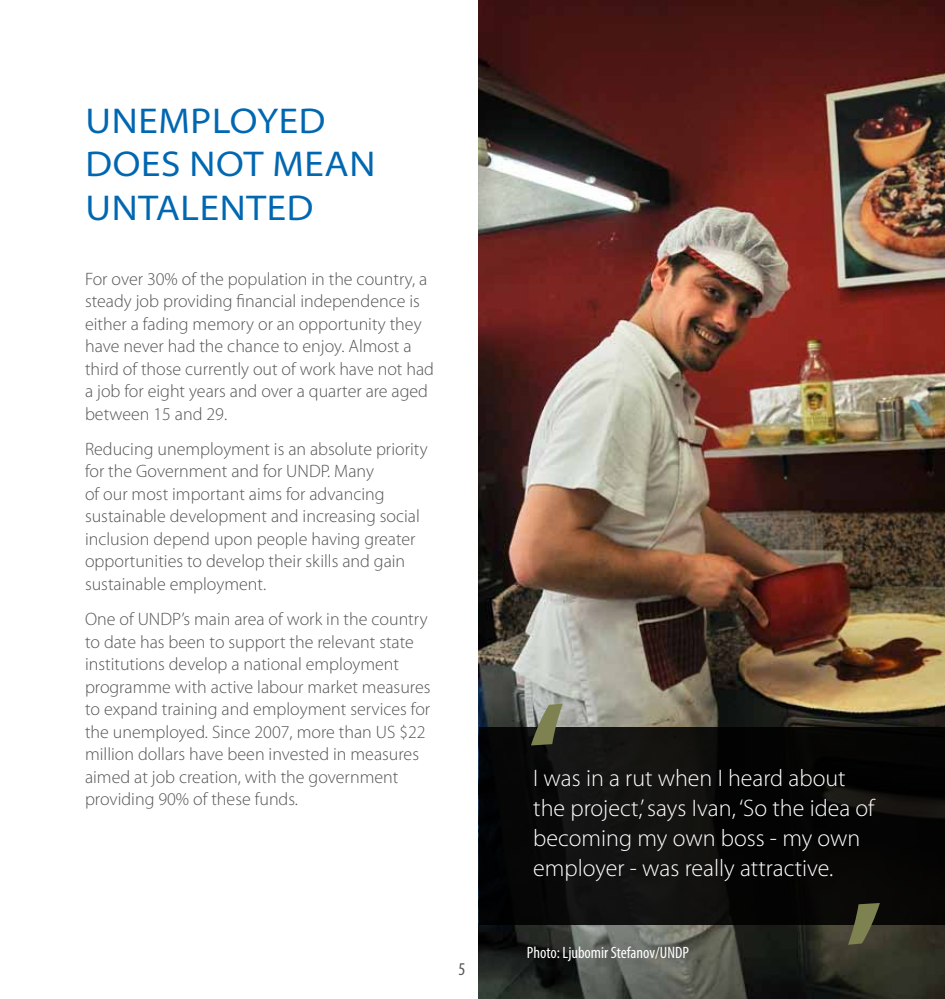
<style>
.page{position:relative;width:945px;height:999px;background:#fff}
.page>*{position:absolute;margin:0;border:0;box-sizing:border-box;transform-origin:0 0}
.t1{font:700 150px "Myriad Pro";color:#7e8250}
.t2{font:semi-expanded 36px/43.2px "Myriad Pro";letter-spacing:.02em;color:#0067b1}
.t3{font:300 24px/30px "Myriad Pro";color:#fff}
.t4{font:300 18px/22.5px "Myriad Pro";color:#545555}
.t5{font:condensed 18px "Myriad Pro";color:#545555}
.t6{font:condensed 16.5px "Myriad Pro";color:#fff}
</style>
<div class="page">
<img style="left:479px;top:0;width:466px;height:999px">
<div style="left:479px;top:728px;width:466px;height:197px;background:linear-gradient(to right,#0e0f0e,#060604)"></div>
<h2 class="t2" style="left:85px;top:100px;width:242px">UNEMPLOYED<br>DOES</h2>
<h2 class="t2" style="left:190px;top:143px;width:25px">NOT</h2>
<h2 class="t2" style="left:85px;top:143px;width:292px;text-indent:187px">MEAN<br>UNTALENTED</h2>
<p class="t4" style="left:85px;top:268px;width:351px">For over 30% of the population in the country, a steady job providing financial independence is either a fading memory or an opportunity they have never had the chance to enjoy. Almost a third of those currently out of work have not had a job for eight years and over a quarter are aged between 15 and 29.</p>
<p class="t4" style="left:85px;top:438px;width:344px">Reducing unemployment is an absolute priority for the Government and for UNDP. Many<br>of our most important aims for advancing sustainable development and increasing social inclusion depend upon people having greater opportunities to develop their skills and gain sustainable employment.</p>
<p class="t4" style="left:85px;top:608px;width:347px">One of UNDP’s main area of work in the country to date has been to support the relevant state institutions develop a national employment programme with active labour market measures to expand training and employment services for the unemployed. Since 2007, more than US $22 million dollars have been invested in measures aimed at job creation, with the government providing 90% of these funds.</p>
<p class="t5" style="left:458px;top:959px;width:8px">5</p>
<h1 class="t1" style="left:527px;top:673px;width:40px">‘</h1>
<h3 class="t3" style="left:533px;top:763px;width:343px">I was in a rut when I heard about the project,’ says Ivan, ‘So the idea of becoming my own boss - my own employer - was really attractive.</h3>
<p class="t6" style="left:527px;top:944px;width:164px">Photo: Ljubomir Stefanov/UNDP</p>
<h1 class="t1" style="left:844px;top:872px;width:40px">’</h1>
</div>
